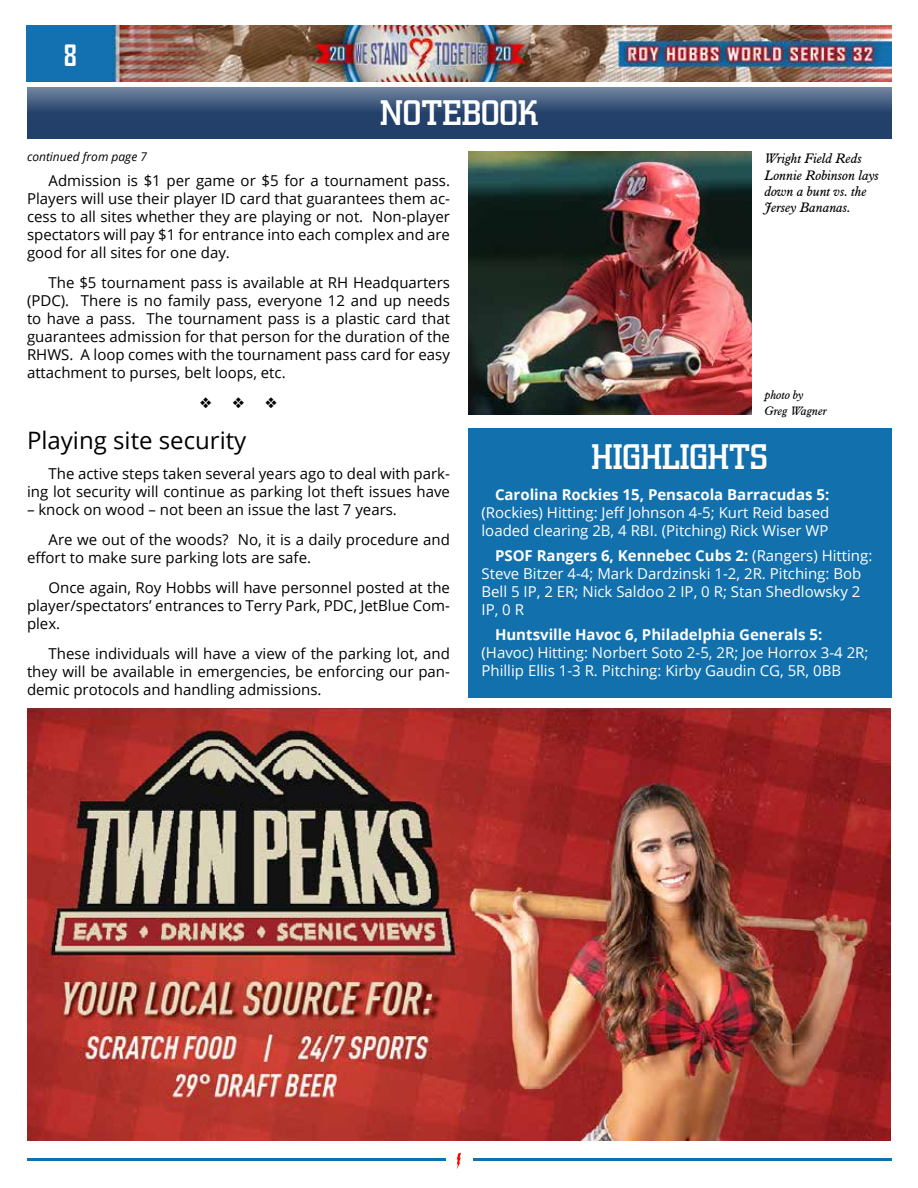
<style>
.page{position:relative;width:918px;height:1188px;background:#fff}
.page>*{position:absolute;margin:0;border:0;box-sizing:border-box;transform-origin:0 0}
.t1{font:500 36px "Square Slabserif 711 BT";color:#fff}
.t2{font:700 28.2px "Agency FB";color:#fff}
.t3{font:24px "Open Sans";color:#000}
.t4{font:15px/18px "Open Sans";color:#000;text-align:justify}
.t5{font:15px/18px "Open Sans";color:#fff}
.t6{font:700 15px "Open Sans";color:#fff}
.t7{font:italic 13.5px/16.2px "Aldine 721 BT";color:#000}
.t8{font:italic 12px "Open Sans";color:#000}
.t9{font:italic 12px/16.2px "Aldine 721 BT";color:#000}
.s1{font-weight:700}
</style>
<div class="page">
<img style="left:27px;top:26px;width:864px;height:55px">
<svg style="left:457px;top:1153px;width:4px;height:16px"></svg>
<hr style="left:27px;top:1158px;width:419px;height:3px;background:#1270ad">
<hr style="left:473px;top:1158px;width:418px;height:3px;background:#1270ad">
<svg style="left:27px;top:88px;width:864px;height:51px;background:#365177"></svg>
<img style="left:27px;top:709px;width:864px;height:432px">
<div style="left:468px;top:428px;width:423px;height:270px;background:#1270ad"></div>
<img style="left:468px;top:152px;width:284px;height:263px">
<h2 class="t2" style="left:64px;top:38px;width:15px">8</h2>
<h1 class="t1" style="left:380px;top:91px;width:159px">NOTEBOOK</h1>
<p class="t8" style="left:27px;top:148px;width:121px">continued from page 7</p>
<p class="t7" style="left:765px;top:150px;width:116px">Wright Field Reds<br>Lonnie Robinson lays down a bunt vs. the<br>Jersey Bananas.</p>
<p class="t4" style="left:27px;top:172px;width:425px;text-indent:22px">Admission is $1 per game or $5 for a tournament pass.<br>Players will use their player ID card that guarantees them ac&shy;cess to all sites whether they are playing or not. Non-player spectators will pay $1 for entrance into each complex and are good for all sites for one day.</p>
<p class="t4" style="left:27px;top:274px;width:425px;text-indent:22px">The $5 tournament pass is available at RH Headquarters (PDC). There is no family pass, everyone 12 and up needs to have a pass. The tournament pass is a plastic card that guarantees admission for that person for the duration of the RHWS. A loop comes with the tournament pass card for easy attachment to purses, belt loops, etc.</p>
<h3 class="t3" style="left:27px;top:424px;width:221px">Playing site security</h3>
<p class="t4" style="left:27px;top:464px;width:425px;text-align:right">The active steps taken several years ago to deal with park&shy;ing lot security will continue as parking lot theft issues have</p>
<p class="t4" style="left:49px;top:494px;width:403px;line-height:30px;text-indent:-22px">– knock on wood – not been an issue the last 7 years.<br>Are we out of the woods? No, it is a daily procedure and</p>
<p class="t4" style="left:49px;top:542px;width:403px;line-height:30px;text-indent:-22px">effort to make sure parking lots are safe.<br>Once again, Roy Hobbs will have personnel posted at the</p>
<p class="t4" style="left:27px;top:596px;width:425px">player/spectators’ entrances to Terry Park, PDC, JetBlue Com&shy;plex.</p>
<p class="t4" style="left:27px;top:644px;width:425px;text-indent:22px">These individuals will have a view of the parking lot, and they will be available in emergencies, be enforcing our pan&shy;demic protocols and handling admissions.</p>
<p class="t9" style="left:765px;top:386px;width:64px">photo by<br>Greg Wagner</p>
<h1 class="t1" style="left:591px;top:434px;width:178px">HIGHLIGHTS</h1>
<p class="t6" style="left:495px;top:484px;width:336px">Carolina Rockies 15, Pensacola Barracudas 5:</p>
<p class="t5" style="left:482px;top:504px;width:349px">(Rockies) Hitting: Jeff Johnson 4-5; Kurt Reid based loaded clearing 2B, 4 RBI. (Pitching) Rick Wiser WP</p>
<p class="t5" style="left:482px;top:546px;width:392px;text-indent:14px"><span class="s1">PSOF Rangers 6, Kennebec Cubs 2:</span> (Rangers) Hitting:<br>Steve Bitzer 4-4; Mark Dardzinski 1-2, 2R. Pitching: Bob Bell 5 IP, 2 ER; Nick Saldoo 2 IP, 0 R; Stan Shedlowsky 2<br>IP, 0 R</p>
<p class="t6" style="left:495px;top:624px;width:329px">Huntsville Havoc 6, Philadelphia Generals 5:</p>
<p class="t5" style="left:482px;top:643px;width:389px">(Havoc) Hitting: Norbert Soto 2-5, 2R; Joe Horrox 3-4 2R;<br>Phillip Ellis 1-3 R. Pitching: Kirby Gaudin CG, 5R, 0BB</p>
</div>
